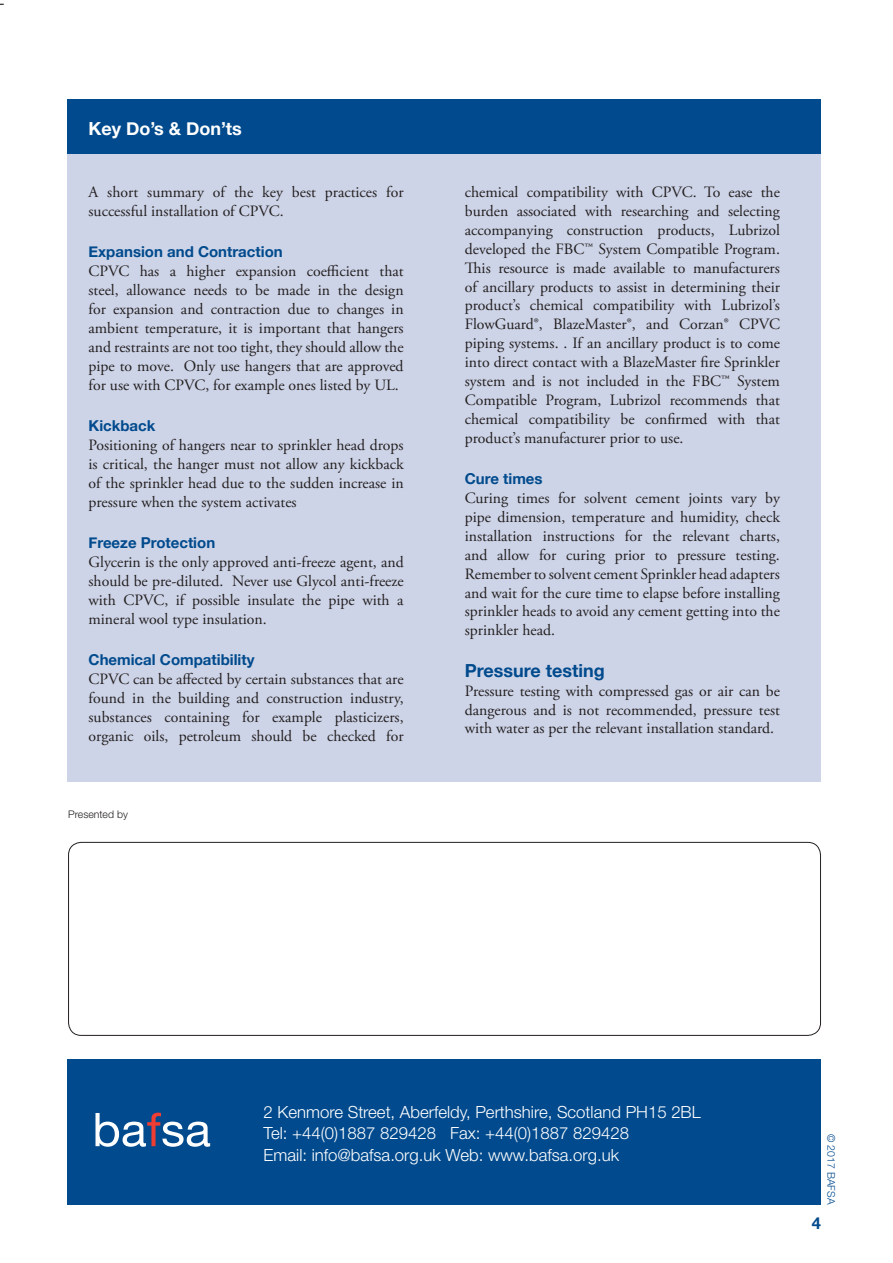
<style>
.page{position:relative;width:893px;height:1263px;background:#fff}
.page>*{position:absolute;margin:0;border:0;box-sizing:border-box;transform-origin:0 0}
.t1{font:700 18px "Helvetica Neue";color:#004a8d}
.t2{font:700 18px "Helvetica Neue";color:#fff}
.t3{font:300 16.8px/21.3px "Helvetica Neue LT";color:#fff}
.t4{font:700 16.5px "Helvetica Neue";color:#004a8d}
.t5{font:15.75px/18.9px "Adobe Garamond Pro";color:#231f20;text-align:justify}
.t6{font:700 15px "Helvetica Neue";color:#004a8d}
.t7{font:300 10.5px "Helvetica Neue LT";color:#231f20}
.t8{font:300 10.5px "Helvetica Neue LT";color:#004a8d}
</style>
<div class="page">
<div style="left:67px;top:99px;width:754px;height:683px;background:#cdd4e7"></div>
<div style="left:68px;top:842px;width:753px;height:194px;border:1px solid #231f20;border-radius:13px"></div>
<div style="left:67px;top:1059px;width:754px;height:145px;background:#004a8d"></div>
<svg style="left:96px;top:1112px;width:114px;height:35px"></svg>
<div style="left:67px;top:99px;width:754px;height:55px;background:#004a8d"></div>
<p class="t2" style="left:89px;top:115px;width:155px">Key Do’s &amp; Don’ts</p>
<p class="t5" style="left:89px;top:183px;width:317px">A short summary of the key best practices for successful installation of CPVC.</p>
<p class="t6" style="left:89px;top:240px;width:196px">Expansion and Contraction</p>
<p class="t5" style="left:89px;top:262px;width:317px">CPVC has a higher expansion coefficient that steel, allowance needs to be made in the design for expansion and contraction due to changes in ambient temperature, it is important that hangers and restraints are not too tight, they should allow the pipe to move. Only use hangers that are approved for use with CPVC, for example ones listed by UL.</p>
<p class="t6" style="left:89px;top:414px;width:68px">Kickback</p>
<p class="t5" style="left:89px;top:436px;width:317px">Positioning of hangers near to sprinkler head drops is critical, the hanger must not allow any kickback of the sprinkler head due to the sudden increase in pressure when the system activates</p>
<p class="t6" style="left:89px;top:531px;width:128px">Freeze Protection</p>
<p class="t5" style="left:89px;top:553px;width:317px">Glycerin is the only approved anti-freeze agent, and should be pre-diluted. Never use Glycol anti-freeze with CPVC, if possible insulate the pipe with a mineral wool type insulation.</p>
<p class="t6" style="left:89px;top:648px;width:167px">Chemical Compatibility</p>
<p class="t5" style="left:89px;top:670px;width:317px">CPVC can be affected by certain substances that are found in the building and construction industry, substances containing for example plasticizers, organic oils, petroleum should be checked for</p>
<p class="t7" style="left:68px;top:808px;width:61px">Presented by</p>
<p class="t5" style="left:465px;top:183px;width:317px">chemical compatibility with CPVC. To ease the burden associated with researching and selecting accompanying construction products, Lubrizol developed the FBC™ System Compatible Program.<br>This resource is made available to manufacturers of ancillary products to assist in determining their product’s chemical compatibility with Lubrizol’s FlowGuard®, BlazeMaster®, and Corzan® CPVC piping systems. . If an ancillary product is to come into direct contact with a BlazeMaster fire Sprinkler system and is not included in the FBC™ System Compatible Program, Lubrizol recommends that chemical compatibility be confirmed with that product’s manufacturer prior to use.</p>
<p class="t6" style="left:465px;top:467px;width:79px">Cure times</p>
<p class="t5" style="left:465px;top:489px;width:317px">Curing times for solvent cement joints vary by pipe dimension, temperature and humidity, check installation instructions for the relevant charts, and allow for curing prior to pressure testing.<br>Remember to solvent cement Sprinkler head adapters and wait for the cure time to elapse before installing sprinkler heads to avoid any cement getting into the sprinkler head.</p>
<p class="t1" style="left:465px;top:656px;width:142px">Pressure testing</p>
<p class="t5" style="left:465px;top:682px;width:317px">Pressure testing with compressed gas or air can be dangerous and is not recommended, pressure test with water as per the relevant installation standard.</p>
<p class="t3" style="left:264px;top:1101px;width:439px">2 Kenmore Street, Aberfeldy, Perthshire, Scotland PH15 2BL<br>Tel: +44(0)1887 829428 Fax: +44(0)1887 829428<br>Email: info@bafsa.org.uk Web: www.bafsa.org.uk</p>
<p class="t8" style="left:837px;top:1134px;width:72px;rotate:90deg">© 2017 BAFSA</p>
<p class="t4" style="left:812px;top:1210px;width:11px">4</p>
</div>
